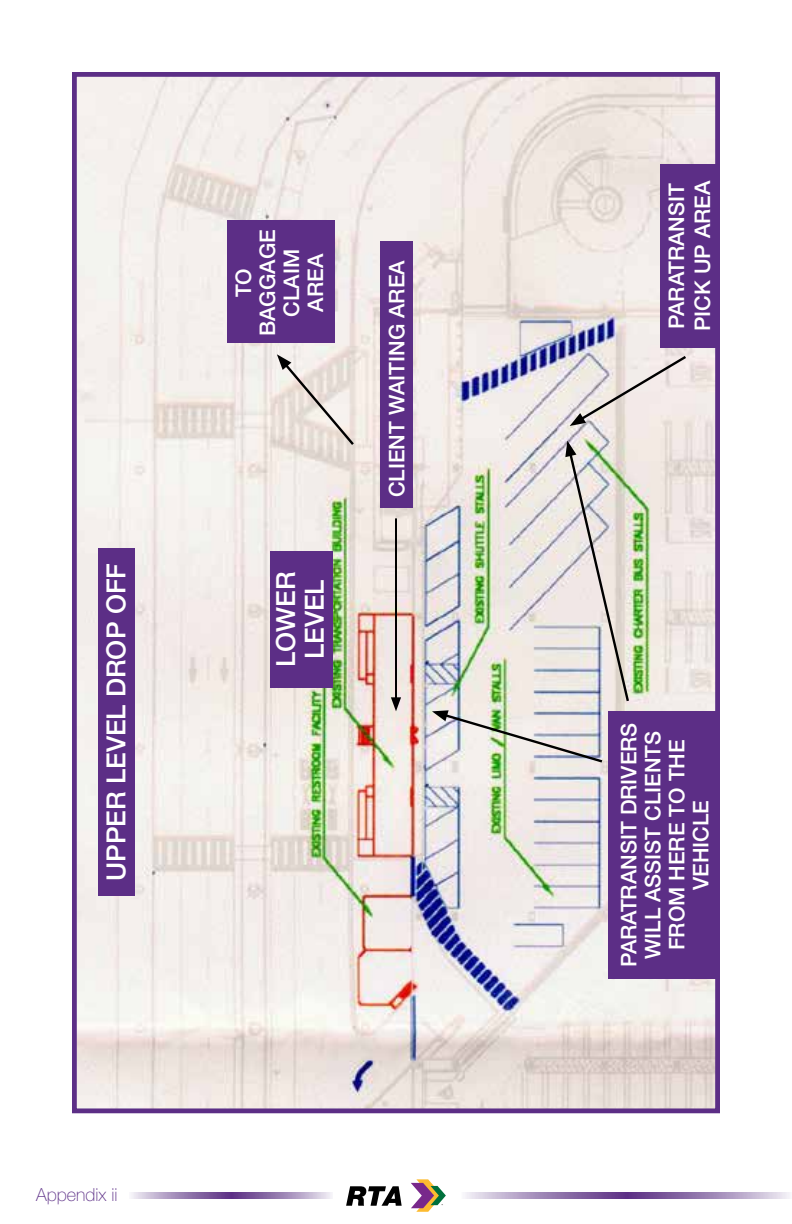
<style>
.page{position:relative;width:792px;height:1224px;background:#fff}
.page>*{position:absolute;margin:0;border:0;box-sizing:border-box;transform-origin:0 0}
.t1{font:500 26.4px/28.8px "Helvetica Neue LT Pro";color:#fff}
.t2{font:500 21.6px/24px "Helvetica Neue LT Pro";color:#fff;text-align:center}
.t3{font:100 18px "Helvetica Neue LT Pro";color:#5c2e86}
</style>
<div class="page">
<svg style="left:346px;top:1186px;width:56px;height:20px"></svg>
<svg style="left:411px;top:1179px;width:35px;height:33px"></svg>
<svg style="left:465px;top:1193px;width:325px;height:5px;background:#9f87b7"></svg>
<svg style="left:131px;top:1193px;width:201px;height:5px"></svg>
<img style="left:78px;top:78px;width:636px;height:1029px">
<div style="left:72px;top:72px;width:648px;height:1041px;border:5px solid #5c2e86"></div>
<div style="left:98px;top:548px;width:36px;height:348px;background:#5c2e86"></div>
<div style="left:271px;top:551px;width:62px;height:137px;background:#5c2e86"></div>
<div style="left:380px;top:241px;width:33px;height:267px;background:#5c2e86"></div>
<div style="left:227px;top:221px;width:107px;height:122px;background:#5c2e86"></div>
<div style="left:608px;top:711px;width:111px;height:268px;background:#5c2e86"></div>
<div style="left:660px;top:164px;width:59px;height:183px;background:#5c2e86"></div>
<svg style="left:570px;top:354px;width:119px;height:72px;background:#e2dad8"></svg>
<svg style="left:565px;top:441px;width:66px;height:263px;background:#d9d5d1"></svg>
<img style="left:432px;top:710px;width:173px;height:54px">
<svg style="left:277px;top:354px;width:79px;height:94px;background:#e1d9d3"></svg>
<hr style="left:395px;top:518px;width:2px;height:182px;background:#000">
<svg style="left:391px;top:697px;width:10px;height:14px"></svg>
<p class="t2" style="left:231px;top:336px;width:108px;rotate:-90deg">TO<br>BAGGAGE<br>CLAIM<br>AREA</p>
<p class="t1" style="left:102px;top:881px;width:319px;rotate:-90deg">UPPER LEVEL DROP OFF</p>
<p class="t1" style="left:271px;top:667px;width:97px;rotate:-90deg">LOWER<br>LEVEL</p>
<p class="t2" style="left:384px;top:497px;width:239px;rotate:-90deg">CLIENT WAITING AREA</p>
<p class="t3" style="left:36px;top:1184px;width:83px">Appendix ii</p>
<p class="t2" style="left:663px;top:331px;width:152px;line-height:26px;text-align:left;rotate:-90deg">PARATRANSIT<br>PICK UP AREA</p>
<p class="t2" style="left:616px;top:967px;width:246px;rotate:-90deg">PARATRANSIT DRIVERS<br>WILL ASSIST CLIENTS<br>FROM HERE TO THE<br>VEHICLE</p>
</div>
